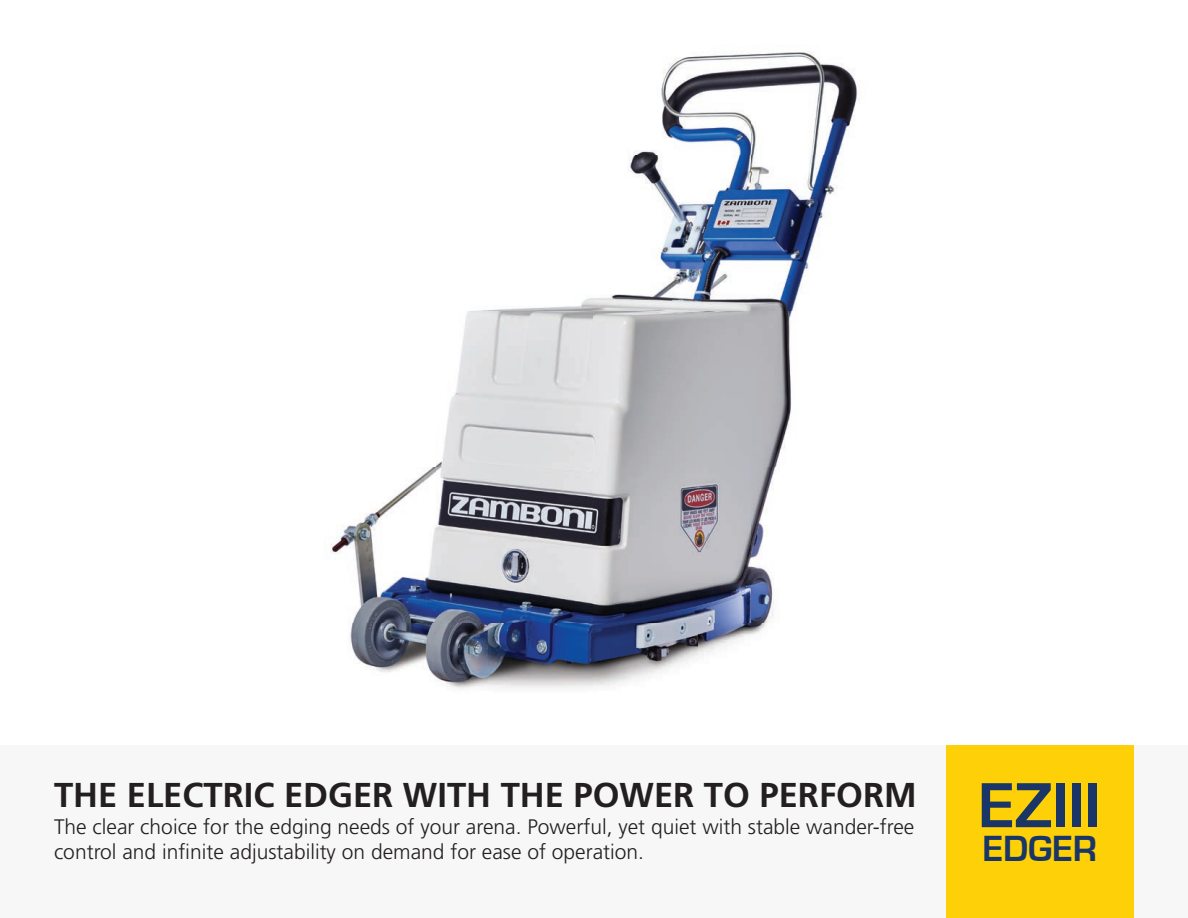
<style>
.page{position:relative;width:1188px;height:918px;background:#fff}
.page>*{position:absolute;margin:0;border:0;box-sizing:border-box;transform-origin:0 0}
.t1{font:700 37.5px "Eurostile";color:#193667}
.t2{font:700 34.5px "Frutiger";color:#231f20}
.t3{font:300 21px/25.2px "Frutiger";color:#231f20}
.s1{font-family:"Eurostile";font-size:66px;color:#193667}
</style>
<div class="page">
<div style="left:0;top:746px;width:1188px;height:172px;background:#f7f7f8"></div>
<div style="left:946px;top:746px;width:188px;height:172px;background:#fdd007"></div>
<img style="left:330px;top:52px;width:530px;height:637px">
<h2 class="t2" style="left:54px;top:775px;width:1048px">THE ELECTRIC EDGER WITH THE POWER TO PERFORM <span class="s1">EZIII</span></h2>
<h1 class="t1" style="left:983px;top:828px;width:116px">EDGER</h1>
<p class="t3" style="left:54px;top:814px;width:862px">The clear choice for the edging needs of your arena. Powerful, yet quiet with stable wander-free control and infinite adjustability on demand for ease of operation.</p>
</div>
